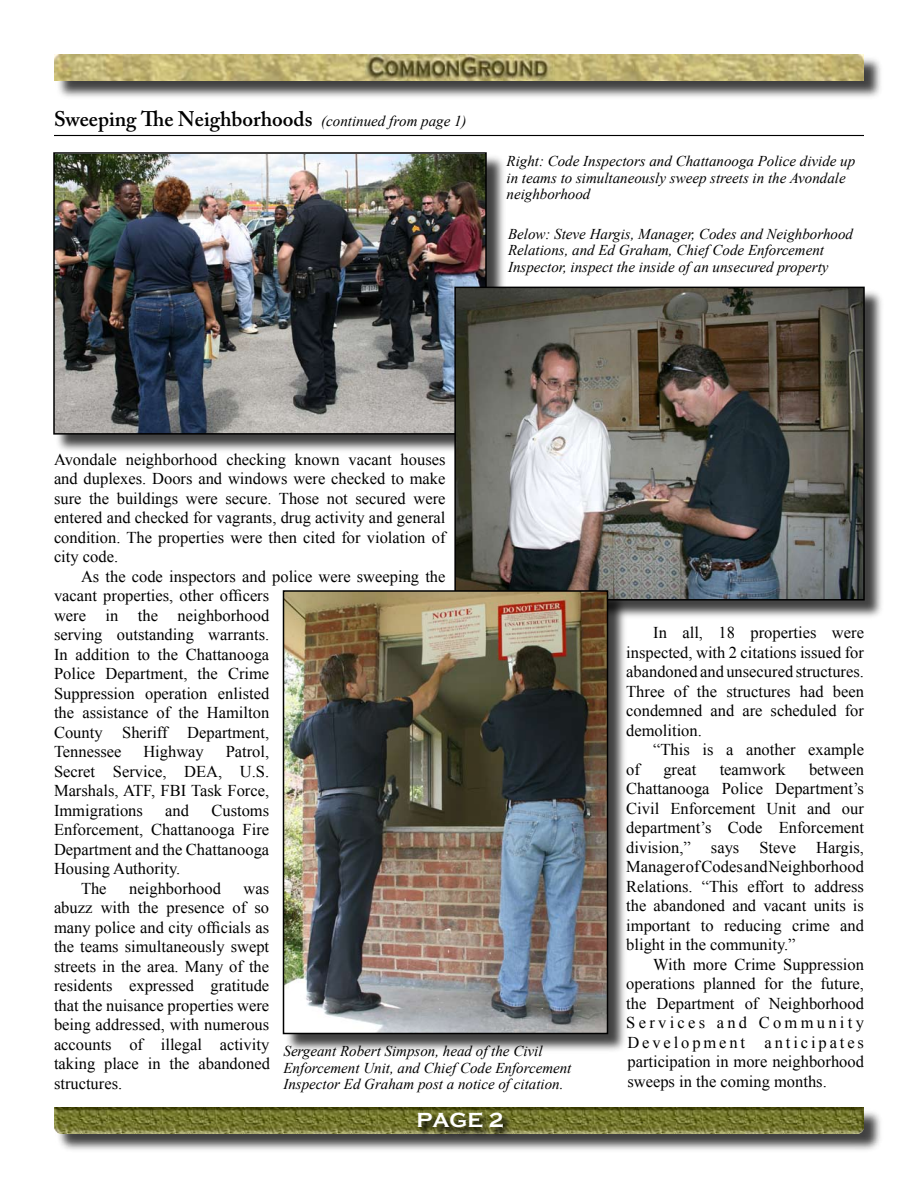
<style>
.page{position:relative;width:918px;height:1188px;background:#fff}
.page>*{position:absolute;margin:0;border:0;box-sizing:border-box;transform-origin:0 0}
.t1{font:600 21px "Adobe Caslon Pro";color:#000}
.t2{font:700 21px "Copperplate Gothic";color:#fff}
.t3{font:16.5px/19.5px "Times New Roman";color:#000;text-align:justify}
.t4{font:italic 15px/16.5px "Times New Roman";color:#000}
.s1{font-family:"Times New Roman";font-weight:400;font-style:italic;font-size:15px}
</style>
<div class="page">
<div style="left:56px;top:56px;width:828px;height:45px;background:#000;opacity:.75"></div>
<img style="left:54px;top:54px;width:810px;height:27px">
<div style="left:56px;top:1108px;width:828px;height:46px;background:#000;opacity:.75"></div>
<img style="left:54px;top:1107px;width:810px;height:27px">
<hr style="left:54px;top:135px;width:810px;height:1px;background:#000">
<div style="left:55px;top:154px;width:451px;height:300px;background:#000;opacity:.75"></div>
<img style="left:56px;top:155px;width:428px;height:277px">
<div style="left:53px;top:152px;width:434px;height:283px;border:2px solid #000"></div>
<svg style="left:417px;top:1112px;width:96px;height:26px;background:#58592d"></svg>
<div style="left:456px;top:288px;width:429px;height:333px;background:#000;opacity:.75"></div>
<img style="left:457px;top:290px;width:405px;height:308px">
<div style="left:454px;top:287px;width:411px;height:314px;border:2px solid #000"></div>
<div style="left:284px;top:592px;width:344px;height:462px;background:#000;opacity:.75"></div>
<img style="left:286px;top:593px;width:319px;height:438px">
<div style="left:283px;top:590px;width:325px;height:444px;border:2px solid #000"></div>
<svg style="left:490px;top:1113px;width:13px;height:15px"></svg>
<p class="t1" style="left:54px;top:107px;width:414px">Sweeping The Neighborhoods <span class="s1">(continued from page 1)</span></p>
<p class="t4" style="left:507px;top:153px;width:350px">Right: Code Inspectors and Chattanooga Police divide up in teams to simultaneously sweep streets in the Avondale neighborhood</p>
<p class="t4" style="left:508px;top:225px;width:346px">Below: Steve Hargis, Manager, Codes and Neighborhood<br>Relations, and Ed Graham, Chief Code Enforcement<br>Inspector, inspect the inside of an unsecured property</p>
<p class="t3" style="left:54px;top:449px;width:393px">Avondale neighborhood checking known vacant houses and duplexes. Doors and windows were checked to make sure the buildings were secure. Those not secured were entered and checked for vagrants, drug activity and general condition. The properties were then cited for violation of city code.</p>
<p class="t3" style="left:54px;top:566px;width:393px;text-align:left;text-indent:27px">As the code inspectors and police were sweeping the vacant properties, other officers<br>were in the neighborhood<br>serving outstanding warrants.<br>In addition to the Chattanooga<br>Police Department, the Crime<br>Suppression operation enlisted<br>the assistance of the Hamilton<br>County Sheriff Department,<br>Tennessee</p>
<p class="t3" style="left:54px;top:742px;width:217px;text-indent:172px">Patrol, Secret Service, DEA, U.S.<br>Marshals, ATF, FBI Task Force, Immigrations</p>
<p class="t3" style="left:143px;top:742px;width:62px">Highway</p>
<p class="t3" style="left:165px;top:800px;width:25px">and</p>
<p class="t3" style="left:211px;top:800px;width:59px">Customs</p>
<p class="t3" style="left:54px;top:820px;width:217px">Enforcement, Chattanooga Fire</p>
<p class="t3" style="left:54px;top:839px;width:217px">Department and the Chattanooga</p>
<p class="t3" style="left:54px;top:859px;width:128px">Housing Authority.</p>
<p class="t3" style="left:81px;top:878px;width:27px">The</p>
<p class="t3" style="left:129px;top:878px;width:93px">neighborhood</p>
<p class="t3" style="left:54px;top:878px;width:217px;text-indent:190px">was abuzz with the presence of so many police and city officials as the teams simultaneously swept streets in the area. Many of the residents expressed gratitude that the nuisance properties were being addressed, with numerous accounts of illegal activity taking place in the abandoned structures.</p>
<p class="t4" style="left:284px;top:1042px;width:290px">Sergeant Robert Simpson, head of the Civil<br>Enforcement Unit, and Chief Code Enforcement<br>Inspector Ed Graham post a notice of citation.</p>
<p class="t2" style="left:416px;top:1109px;width:69px">PAGE</p>
<p class="t3" style="left:626px;top:623px;width:239px;text-indent:27px">In all, 18 properties were inspected, with 2 citations issued for abandoned and unsecured structures.<br>Three of the structures had been condemned and are scheduled for demolition.</p>
<p class="t3" style="left:653px;top:740px;width:212px">“This is a another example</p>
<p class="t3" style="left:626px;top:759px;width:15px">of</p>
<p class="t3" style="left:663px;top:759px;width:34px">great</p>
<p class="t3" style="left:720px;top:759px;width:67px">teamwork</p>
<p class="t3" style="left:626px;top:759px;width:239px;text-indent:183px">between Chattanooga Police Department’s Civil Enforcement Unit and our department’s Code Enforcement division,” says Steve Hargis, Manager of Codes and Neighborhood Relations. “This effort to address the abandoned and vacant units is important to reducing crime and blight in the community.”</p>
<p class="t3" style="left:626px;top:954px;width:239px;text-indent:27px">With more Crime Suppression operations planned for the future, the Department of Neighborhood Services and Community Development anticipates participation in more neighborhood sweeps in the coming months.</p>
</div>
